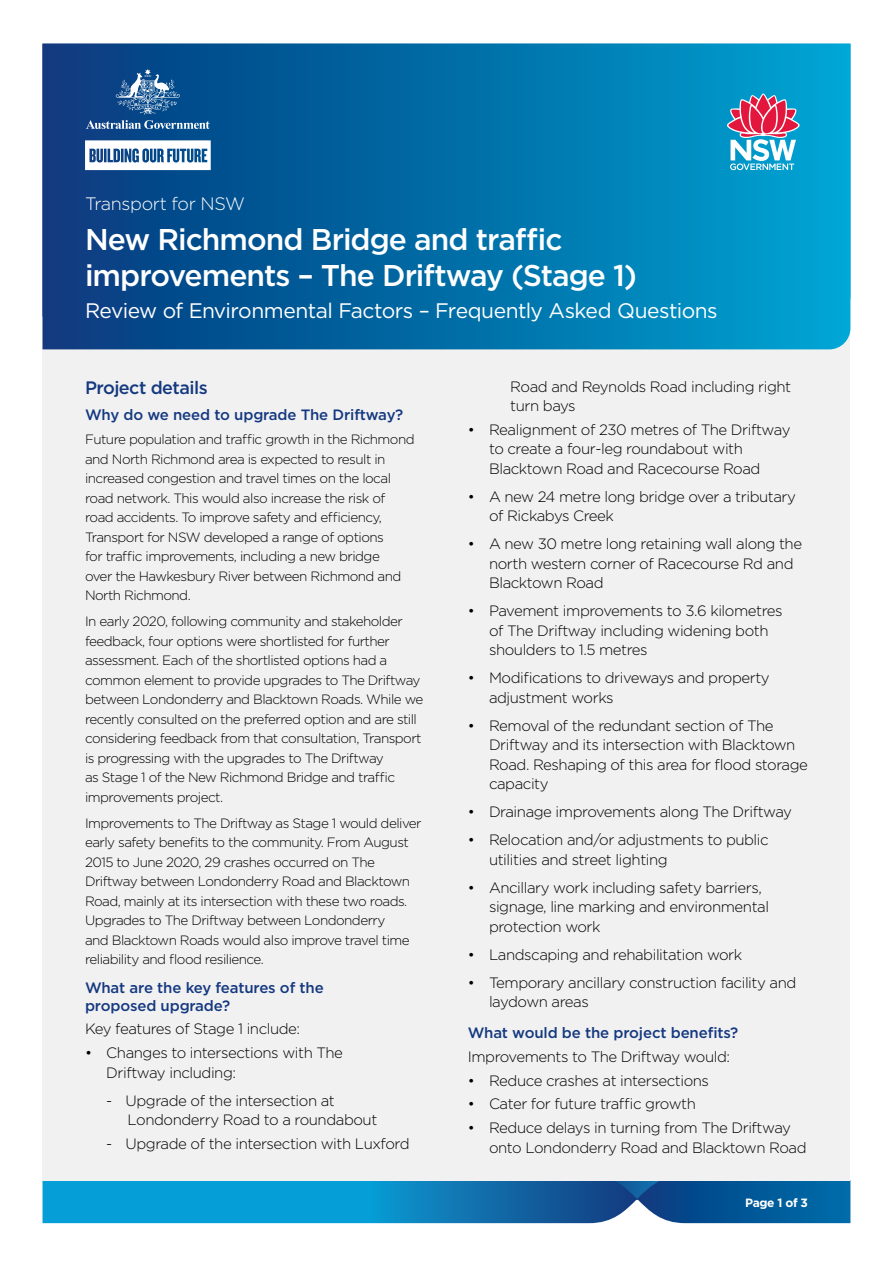
<style>
.page{position:relative;width:893px;height:1263px;background:#fff}
.page>*{position:absolute;margin:0;border:0;box-sizing:border-box;transform-origin:0 0}
._00_CoverHead1{font:500 30px/36px "Gotham";letter-spacing:-.03em;color:#fff}
._00_CoverSub{font:21px "Gotham";letter-spacing:-.025em;color:#fff}
._00_CoverTransport{font:300 18px "Gotham";letter-spacing:-.02em;color:#fff}
.Heading_3{font:500 18px "Gotham";letter-spacing:-.03em;color:#15397f}
.Bullet_last{font:300 15px/19.5px "Gotham";letter-spacing:-.03em;color:#000}
.Bullets_2{font:300 15px/19.5px "Gotham";letter-spacing:-.03em;color:#000}
.Bullets{font:300 15px/19.5px "Gotham";letter-spacing:-.03em;color:#000}
.Heading_4{font:500 15px/18px "Gotham";letter-spacing:-.01em;color:#15397f}
.BB4B{font:300 15px "Gotham";letter-spacing:-.03em;color:#000}
.Copy{font:300 13.5px/19.5px "Gotham";letter-spacing:-.04em;color:#000}
.t1{font:700 12px "Gotham";letter-spacing:-.03em;color:#fff}
</style>
<div class="page">
<svg style="left:43px;top:1181px;width:807px;height:42px;background:#0d7db8"></svg>
<div style="left:43px;top:44px;width:807px;height:1137px;background:#f1f1f2"></div>
<svg style="left:43px;top:317px;width:807px;height:32px;background:#026da7"></svg>
<svg style="left:43px;top:44px;width:807px;height:273px;background:#016ea7"></svg>
<svg style="left:727px;top:94px;width:73px;height:76px"></svg>
<svg style="left:85px;top:140px;width:126px;height:30px"></svg>
<svg style="left:86px;top:120px;width:124px;height:9px"></svg>
<svg style="left:116px;top:69px;width:64px;height:45px;background:#3d71a3"></svg>
<h1 class="_00_CoverTransport" style="left:85px;top:192px;width:161px">Transport for NSW</h1>
<h1 class="_00_CoverHead1" style="left:85px;top:221px;width:553px">New Richmond Bridge and traffic improvements – The Driftway (Stage 1)</h1>
<h2 class="_00_CoverSub" style="left:85px;top:297px;width:634px">Review of Environmental Factors – Frequently Asked Questions</h2>
<h3 class="Heading_3" style="left:85px;top:376px;width:124px">Project details</h3>
<h4 class="Heading_4" style="left:85px;top:406px;width:320px">Why do we need to upgrade The Driftway?</h4>
<p class="Copy" style="left:85px;top:429px;width:331px">Future population and traffic growth in the Richmond and North Richmond area is expected to result in increased congestion and travel times on the local road network. This would also increase the risk of road accidents. To improve safety and efficiency, Transport for NSW developed a range of options<br>for traffic improvements, including a new bridge<br>over the Hawkesbury River between Richmond and North Richmond.</p>
<p class="Copy" style="left:85px;top:611px;width:340px">In early 2020, following community and stakeholder feedback, four options were shortlisted for further assessment. Each of the shortlisted options had a common element to provide upgrades to The Driftway between Londonderry and Blacktown Roads. While we recently consulted on the preferred option and are still considering feedback from that consultation, Transport is progressing with the upgrades to The Driftway<br>as Stage 1 of the New Richmond Bridge and traffic improvements project.</p>
<p class="Copy" style="left:85px;top:813px;width:338px">Improvements to The Driftway as Stage 1 would deliver early safety benefits to the community. From August 2015 to June 2020, 29 crashes occurred on The Driftway between Londonderry Road and Blacktown Road, mainly at its intersection with these two roads.<br>Upgrades to The Driftway between Londonderry<br>and Blacktown Roads would also improve travel time reliability and flood resilience.</p>
<h4 class="Heading_4" style="left:85px;top:978px;width:240px">What are the key features of the proposed upgrade?</h4>
<p class="BB4B" style="left:85px;top:1019px;width:217px">Key features of Stage 1 include:</p>
<p class="Bullet_last" style="left:106px;top:1043px;width:238px;text-indent:-21px">• Changes to intersections with The<br>Driftway including:</p>
<p class="Bullets_2" style="left:128px;top:1090px;width:251px;text-indent:-21px">- Upgrade of the intersection at<br>Londonderry Road to a roundabout</p>
<p class="Bullets_2" style="left:106px;top:1133px;width:305px">- Upgrade of the intersection with Luxford</p>
<p class="Bullets_2" style="left:510px;top:376px;width:282px">Road and Reynolds Road including right turn bays</p>
<p class="Bullet_last" style="left:489px;top:419px;width:303px;text-indent:-21px">• Realignment of 230 metres of The Driftway to create a four-leg roundabout with<br>Blacktown Road and Racecourse Road</p>
<p class="Bullet_last" style="left:489px;top:486px;width:308px;text-indent:-21px">• A new 24 metre long bridge over a tributary of Rickabys Creek</p>
<p class="Bullet_last" style="left:489px;top:534px;width:315px;text-indent:-21px">• A new 30 metre long retaining wall along the north western corner of Racecourse Rd and<br>Blacktown Road</p>
<p class="Bullet_last" style="left:489px;top:601px;width:295px;text-indent:-21px">• Pavement improvements to 3.6 kilometres of The Driftway including widening both shoulders to 1.5 metres</p>
<p class="Bullet_last" style="left:489px;top:668px;width:282px;text-indent:-21px">• Modifications to driveways and property adjustment works</p>
<p class="Bullet_last" style="left:489px;top:715px;width:320px;text-indent:-21px">• Removal of the redundant section of The Driftway and its intersection with Blacktown Road. Reshaping of this area for flood storage capacity</p>
<p class="Bullet_last" style="left:468px;top:802px;width:326px">• Drainage improvements along The Driftway</p>
<p class="Bullet_last" style="left:489px;top:830px;width:281px;text-indent:-21px">• Relocation and/or adjustments to public utilities and street lighting</p>
<p class="Bullet_last" style="left:489px;top:877px;width:282px;text-indent:-21px">• Ancillary work including safety barriers, signage, line marking and environmental protection work</p>
<p class="Bullet_last" style="left:468px;top:944px;width:276px">• Landscaping and rehabilitation work</p>
<p class="Bullet_last" style="left:489px;top:972px;width:309px;text-indent:-21px">• Temporary ancillary construction facility and laydown areas</p>
<h4 class="Heading_4" style="left:468px;top:1024px;width:272px">What would be the project benefits?</h4>
<p class="BB4B" style="left:468px;top:1047px;width:264px">Improvements to The Driftway would:</p>
<p class="Bullets" style="left:468px;top:1070px;width:243px">• Reduce crashes at intersections</p>
<p class="Bullets" style="left:468px;top:1094px;width:230px">• Cater for future traffic growth</p>
<p class="Bullets" style="left:489px;top:1118px;width:319px;text-indent:-21px">• Reduce delays in turning from The Driftway onto Londonderry Road and Blacktown Road</p>
<p class="t1" style="left:745px;top:1195px;width:64px">Page 1 of 3</p>
</div>
